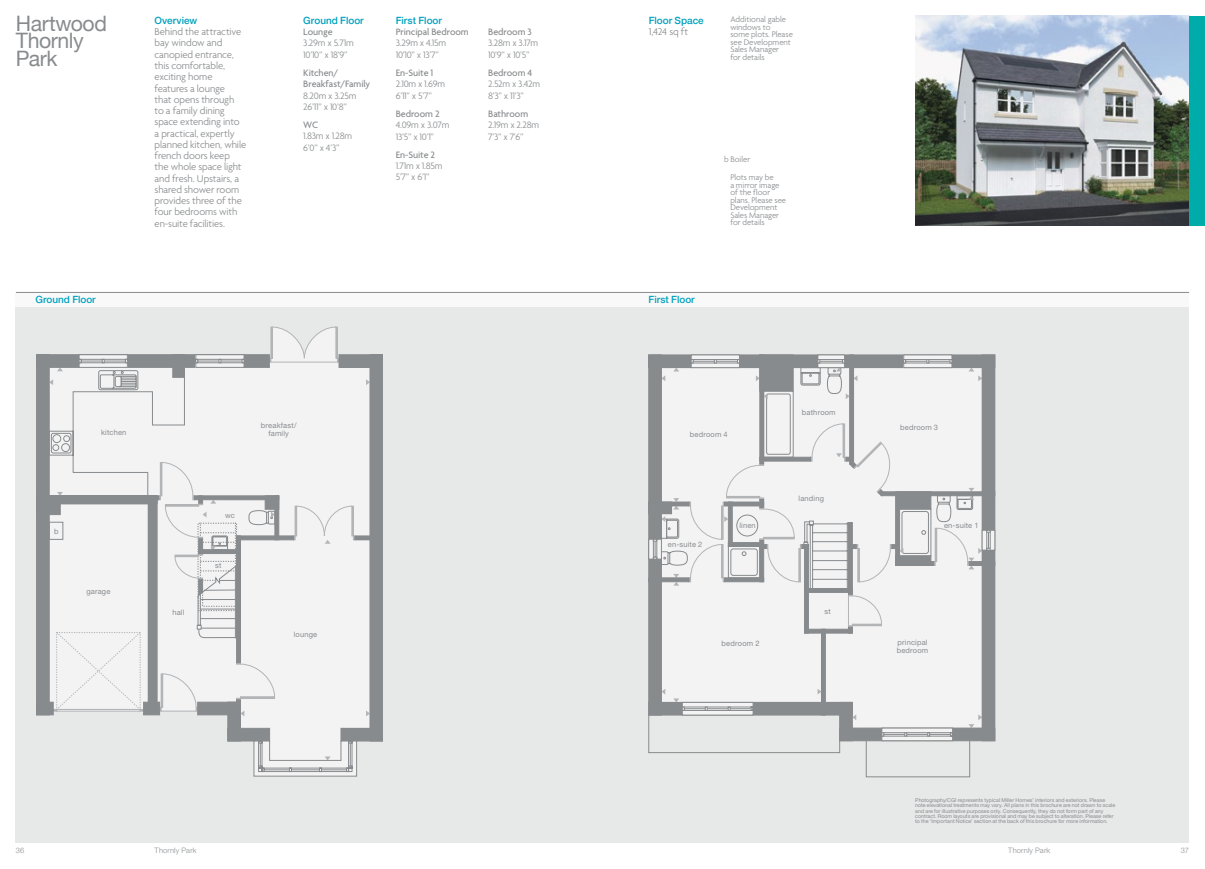
<style>
.page{position:relative;width:1205px;height:869px;background:#fff}
.page>*{position:absolute;margin:0;border:0;box-sizing:border-box;transform-origin:0 0}
.t1{font:21.25px/17.5px "Helvetica Neue";letter-spacing:-.02em;color:#888b8d}
.t2{font:300 10.62px/11.2px "Agenda";letter-spacing:-.01em;color:#888b8d}
.t3{font:300 10px/11.2px "Agenda";letter-spacing:-.025em;color:#888b8d}
.t4{font:500 10px/11.2px "Agenda";letter-spacing:-.005em;color:#888b8d}
.t5{font:500 10px "Helvetica Neue";letter-spacing:-.005em;color:#00a1be}
.t6{font:500 10px "Helvetica Neue LT Std";letter-spacing:-.005em;color:#00a1be}
.t7{font:300 8.75px/7.5px "Agenda";letter-spacing:-.005em;color:#888b8d}
.t8{font:7.5px/8px "Helvetica Neue";letter-spacing:.025em;color:#888b8d}
.t9{font:300 7.5px "Helvetica Neue LT Std";letter-spacing:.025em;color:#888b8d}
.t10{font:5.25px/5.2px "Helvetica Neue LT Std";color:#888b8d}
</style>
<div class="page">
<img style="left:915px;top:16px;width:274px;height:209px">
<div style="left:1189px;top:16px;width:16px;height:209px;background:#00aca9"></div>
<div style="left:16px;top:306px;width:1173px;height:536px;background:#e7e8e8"></div>
<div style="left:16px;top:292px;width:1173px;height:14px;background:#f9f9f9"></div>
<hr style="left:16px;top:292px;width:1173px;height:1px;background:#888b8d">
<svg style="left:648px;top:367px;width:25px;height:387px"></svg>
<svg style="left:661px;top:375px;width:4px;height:6px"></svg>
<svg style="left:661px;top:688px;width:4px;height:6px"></svg>
<svg style="left:661px;top:516px;width:4px;height:5px"></svg>
<div style="left:648px;top:354px;width:13px;height:361px;background:#888b8d;border:1px solid #888b8d"></div>
<div style="left:649px;top:355px;width:346px;height:12px;background:#888b8d"></div>
<div style="left:648px;top:354px;width:347px;height:13px;border:1px solid #888b8d"></div>
<div style="left:649px;top:702px;width:203px;height:12px;background:#888b8d"></div>
<div style="left:648px;top:701px;width:204px;height:14px;border:1px solid #888b8d"></div>
<hr style="left:649px;top:502px;width:40px;height:3px;background:#888b8d">
<div style="left:648px;top:501px;width:41px;height:5px;border:1px solid #888b8d"></div>
<div style="left:648px;top:577px;width:41px;height:4px;background:#888b8d;border:1px solid #888b8d"></div>
<div style="left:649px;top:502px;width:22px;height:11px;background:#888b8d"></div>
<div style="left:648px;top:501px;width:24px;height:12px;border:1px solid #888b8d"></div>
<svg style="left:648px;top:538px;width:14px;height:21px"></svg>
<svg style="left:673px;top:354px;width:322px;height:424px"></svg>
<svg style="left:227px;top:367px;width:149px;height:393px;fill:#f3f3f4"></svg>
<svg style="left:366px;top:379px;width:4px;height:6px"></svg>
<svg style="left:366px;top:710px;width:4px;height:6px"></svg>
<div style="left:370px;top:354px;width:13px;height:386px;background:#888b8d"></div>
<div style="left:339px;top:354px;width:44px;height:13px;background:#888b8d"></div>
<div style="left:339px;top:354px;width:44px;height:13px;border:1px solid #888b8d"></div>
<div style="left:228px;top:701px;width:13px;height:39px;background:#888b8d"></div>
<div style="left:228px;top:727px;width:42px;height:13px;background:#888b8d;border:1px solid #888b8d"></div>
<div style="left:341px;top:728px;width:42px;height:12px;background:#888b8d"></div>
<div style="left:355px;top:535px;width:28px;height:4px;border:1px solid #888b8d"></div>
<svg style="left:36px;top:326px;width:319px;height:390px"></svg>
<svg style="left:254px;top:740px;width:103px;height:36px"></svg>
<h1 class="t1" style="left:16px;top:16px;width:93px">Hartwood<br>Thornly<br>Park</h1>
<h3 class="t8" style="left:53px;top:45px;width:36px">en-suite 2</h3>
<h3 class="t6" style="left:35px;top:293px;width:62px">Ground Floor</h3>
<h3 class="t5" style="left:155px;top:12px;width:44px">Overview</h3>
<p class="t2" style="left:155px;top:27px;width:93px">Behind the attractive bay window and canopied entrance, this comfortable, exciting home features a lounge<br>that opens through to a family dining space extending into a practical, expertly planned kitchen, while french doors keep the whole space light and fresh. Upstairs, a shared shower room provides three of the four bedrooms with en-suite facilities.</p>
<h3 class="t8" style="left:210px;top:111px;width:8px">st</h3>
<h3 class="t5" style="left:303px;top:12px;width:62px">Ground Floor</h3>
<h3 class="t4" style="left:303px;top:27px;width:31px">Lounge</h3>
<h3 class="t3" style="left:303px;top:38px;width:52px">3.29m x 5.71m<br>10’10” x 18’9”</h3>
<h3 class="t4" style="left:303px;top:68px;width:68px">Kitchen/<br>Breakfast/Family</h3>
<h3 class="t3" style="left:303px;top:90px;width:55px">8.20m x 3.25m<br>26’11” x 10’8”</h3>
<h3 class="t4" style="left:303px;top:120px;width:16px">WC</h3>
<h3 class="t3" style="left:303px;top:131px;width:50px">1.83m x 1.28m<br>6’0” x 4’3”</h3>
<h3 class="t5" style="left:396px;top:12px;width:48px">First Floor</h3>
<h3 class="t4" style="left:396px;top:27px;width:75px">Principal Bedroom</h3>
<h3 class="t3" style="left:396px;top:38px;width:52px">3.29m x 4.15m<br>10’10” x 13’7”</h3>
<h3 class="t4" style="left:396px;top:68px;width:39px">En-Suite 1</h3>
<h3 class="t3" style="left:396px;top:79px;width:51px">2.10m x 1.69m<br>6’11” x 5’7”</h3>
<h3 class="t4" style="left:396px;top:109px;width:45px">Bedroom 2</h3>
<h3 class="t3" style="left:396px;top:120px;width:55px">4.09m x 3.07m<br>13’5” x 10’1”</h3>
<h3 class="t4" style="left:396px;top:149px;width:41px">En-Suite 2</h3>
<h3 class="t3" style="left:396px;top:161px;width:48px">1.71m x 1.85m<br>5’7” x 6’1”</h3>
<h3 class="t4" style="left:488px;top:27px;width:45px">Bedroom 3</h3>
<h3 class="t3" style="left:488px;top:38px;width:52px">3.28m x 3.17m<br>10’9” x 10’5”</h3>
<h3 class="t4" style="left:488px;top:68px;width:46px">Bedroom 4</h3>
<h3 class="t3" style="left:488px;top:79px;width:53px">2.52m x 3.42m<br>8’3” x 11’3”</h3>
<h3 class="t4" style="left:488px;top:109px;width:42px">Bathroom</h3>
<h3 class="t3" style="left:488px;top:120px;width:53px">2.19m x 2.28m<br>7’3” x 7’6”</h3>
<h3 class="t8" style="left:101px;top:428px;width:27px">kitchen</h3>
<h3 class="t8" style="left:54px;top:527px;width:6px">b</h3>
<h3 class="t8" style="left:86px;top:588px;width:26px">garage</h3>
<h3 class="t8" style="left:172px;top:608px;width:14px">hall</h3>
<h3 class="t8" style="left:261px;top:421px;width:37px;text-align:center">breakfast/ family</h3>
<h3 class="t8" style="left:225px;top:511px;width:11px">wc</h3>
<h3 class="t8" style="left:215px;top:562px;width:8px">st</h3>
<h3 class="t8" style="left:294px;top:630px;width:25px">lounge</h3>
<h3 class="t5" style="left:649px;top:12px;width:57px">Floor Space</h3>
<h2 class="t2" style="left:649px;top:27px;width:41px">1,424 sq ft</h2>
<h3 class="t7" style="left:730px;top:16px;width:64px">Additional gable windows to<br>some plots. Please see Development<br>Sales Manager<br>for details</h3>
<h3 class="t6" style="left:648px;top:293px;width:48px">First Floor</h3>
<h3 class="t7" style="left:724px;top:156px;width:28px">b Boiler</h3>
<h3 class="t7" style="left:730px;top:174px;width:57px">Plots may be<br>a mirror image of the floor plans. Please see<br>Development<br>Sales Manager for details</h3>
<h3 class="t8" style="left:690px;top:430px;width:39px">bedroom 4</h3>
<h3 class="t8" style="left:802px;top:408px;width:35px">bathroom</h3>
<h3 class="t8" style="left:668px;top:540px;width:36px">en-suite 2</h3>
<h3 class="t8" style="left:739px;top:521px;width:18px">linen</h3>
<h3 class="t8" style="left:722px;top:639px;width:39px">bedroom 2</h3>
<h3 class="t8" style="left:798px;top:494px;width:27px">landing</h3>
<h3 class="t8" style="left:824px;top:607px;width:8px">st</h3>
<h3 class="t8" style="left:900px;top:424px;width:39px">bedroom 3</h3>
<h3 class="t8" style="left:944px;top:521px;width:36px">en-suite 1</h3>
<h3 class="t8" style="left:897px;top:638px;width:33px">principal bedroom</h3>
<p class="t10" style="left:915px;top:797px;width:201px">Photography/CGI represents typical Miller Homes’ interiors and exteriors. Please note elevational treatments may vary. All plans in this brochure are not drawn to scale and are for illustrative purposes only. Consequently, they do not form part of any contract. Room layouts are provisional and may be subject to alteration. Please refer to the ‘Important Notice’ section at the back of this brochure for more information.</p>
<h3 class="t9" style="left:16px;top:845px;width:10px">36</h3>
<h3 class="t9" style="left:155px;top:845px;width:44px">Thornly Park</h3>
<h3 class="t9" style="left:1008px;top:845px;width:44px">Thornly Park</h3>
<h3 class="t9" style="left:1181px;top:845px;width:10px">37</h3>
</div>
